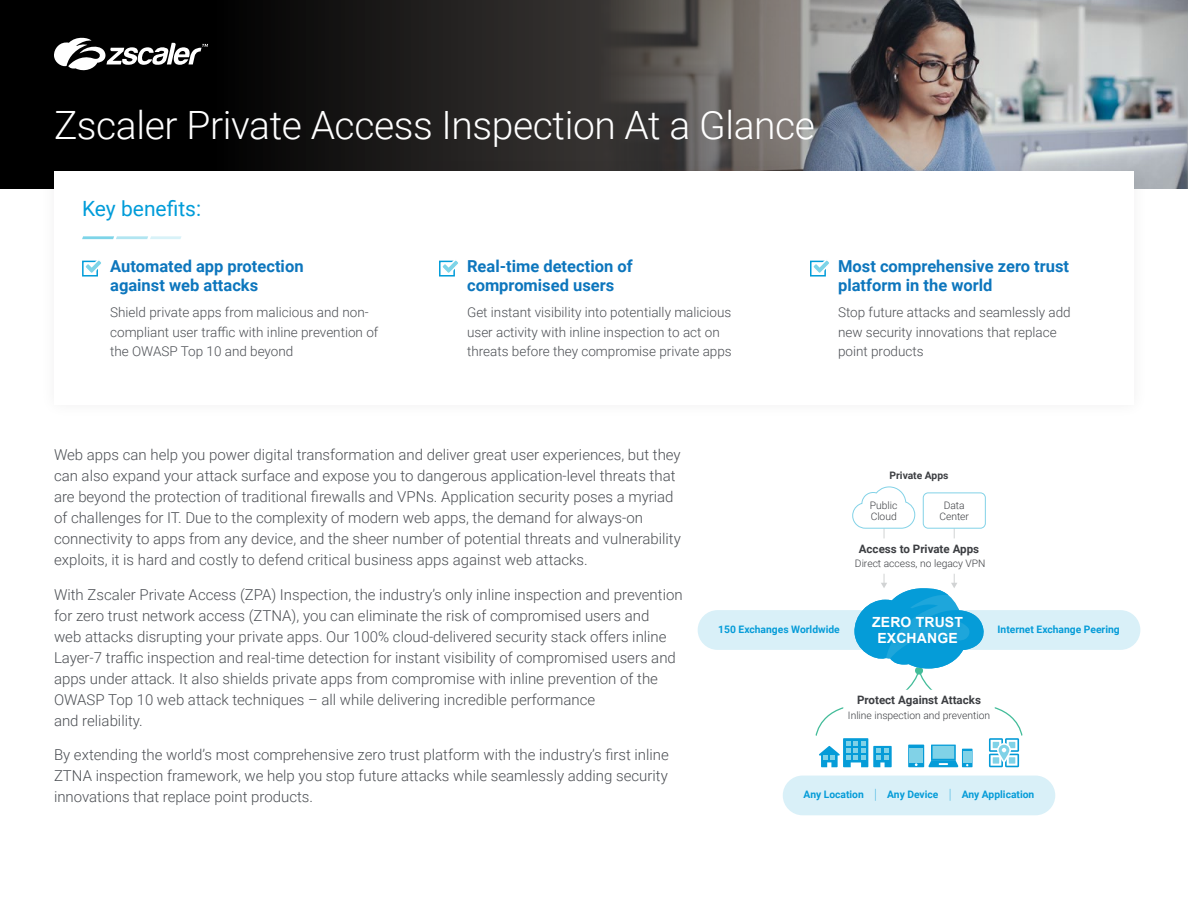
<style>
.page{position:relative;width:1188px;height:918px;background:#fff}
.page>*{position:absolute;margin:0;border:0;box-sizing:border-box;transform-origin:0 0}
.t1{font:300 39px "Roboto";letter-spacing:-.01em;color:#fff}
.t2{font:21px "Roboto";color:#009cd9}
.t3{font:700 16.5px/19.5px "Roboto";color:#0d76bd}
.t4{font:300 15px/21px "Roboto";color:#4c4f54}
.t5{font:700 13.95px/16px "Arial";letter-spacing:.01em;color:#fff;text-align:center}
.t6{font:300 13.5px/19.5px "Roboto";color:#4c4f54}
.t7{font:700 11.55px "Roboto";color:#3c3e42}
.t8{font:700 10.35px "Roboto";color:#059cd8}
.t9{font:300 10.35px/11.6px "Roboto";color:#3c3e42;text-align:center}
.t10{font:700 10.35px "Roboto";color:#3c3e42}
.s1{font-weight:100;font-size:14.1px}
</style>
<div class="page">
<div style="left:0;top:0;width:1188px;height:189px;background:#000"></div>
<svg style="left:278px;top:0;width:299px;height:157px;background:#1f1e1d"></svg>
<img style="left:577px;top:0;width:611px;height:189px">
<svg style="left:54px;top:37px;width:154px;height:34px"></svg>
<div style="left:39px;top:157px;width:1110px;height:262px;background:#231f20;opacity:.07"></div>
<div style="left:54px;top:172px;width:1080px;height:233px;background:#fff"></div>
<svg style="left:82px;top:236px;width:99px;height:3px"></svg>
<svg style="left:82px;top:261px;width:16px;height:16px"></svg>
<svg style="left:83px;top:260px;width:18px;height:15px"></svg>
<svg style="left:439px;top:261px;width:16px;height:16px"></svg>
<svg style="left:440px;top:260px;width:18px;height:15px"></svg>
<svg style="left:810px;top:261px;width:16px;height:16px"></svg>
<svg style="left:811px;top:260px;width:18px;height:15px"></svg>
<hr style="left:884px;top:528px;width:1px;height:56px;background:#d1d3d4">
<hr style="left:954px;top:528px;width:1px;height:56px;background:#d1d3d4">
<div style="left:698px;top:610px;width:442px;height:40px;background:#d9f0f8;border-radius:20px"></div>
<div style="left:838px;top:538px;width:162px;height:36px;background:#fff;border-radius:5px"></div>
<div style="left:783px;top:776px;width:272px;height:39px;background:#d9f0f8;border-radius:20px"></div>
<div style="left:923px;top:493px;width:63px;height:36px;border:1px solid #82d2e7;border-radius:5px"></div>
<svg style="left:852px;top:486px;width:63px;height:43px"></svg>
<svg style="left:815px;top:583px;width:208px;height:184px"></svg>
<h1 class="t1" style="left:54px;top:97px;width:763px">Zscaler Private Access Inspection At a Glance</h1>
<h2 class="t2" style="left:82px;top:194px;width:121px">Key benefits:</h2>
<p class="t3" style="left:110px;top:255px;width:195px">Automated app protection against web attacks</p>
<p class="t6" style="left:110px;top:302px;width:270px">Shield private apps from malicious and non&shy;compliant user traffic with inline prevention of the OWASP Top 10 and beyond</p>
<p class="t3" style="left:467px;top:255px;width:167px">Real-time detection of compromised users</p>
<p class="t6" style="left:467px;top:302px;width:266px">Get instant visibility into potentially malicious user activity with inline inspection to act on threats before they compromise private apps</p>
<p class="t3" style="left:838px;top:255px;width:232px">Most comprehensive zero trust platform in the world</p>
<p class="t6" style="left:838px;top:302px;width:234px">Stop future attacks and seamlessly add new security innovations that replace point products</p>
<p class="t4" style="left:54px;top:444px;width:628px">Web apps can help you power digital transformation and deliver great user experiences, but they can also expand your attack surface and expose you to dangerous application-level threats that are beyond the protection of traditional firewalls and VPNs. Application security poses a myriad of challenges for IT. Due to the complexity of modern web apps, the demand for always-on connectivity to apps from any device, and the sheer number of potential threats and vulnerability exploits, it is hard and costly to defend critical business apps against web attacks.</p>
<p class="t4" style="left:54px;top:583px;width:630px">With Zscaler Private Access (ZPA) Inspection, the industry’s only inline inspection and prevention for zero trust network access (ZTNA), you can eliminate the risk of compromised users and<br>web attacks disrupting your private apps. Our 100% cloud-delivered security stack offers inline Layer-7 traffic inspection and real-time detection for instant visibility of compromised users and apps under attack. It also shields private apps from compromise with inline prevention of the OWASP Top 10 web attack techniques – all while delivering incredible performance<br>and reliability.</p>
<p class="t4" style="left:54px;top:744px;width:616px;text-align:justify">By extending the world’s most comprehensive zero trust platform with the industry’s first inline ZTNA inspection framework, we help you stop future attacks while seamlessly adding security innovations that replace point products.</p>
<p class="t10" style="left:890px;top:468px;width:60px">Private Apps</p>
<p class="t9" style="left:870px;top:499px;width:29px;text-align:left">Public<br>Cloud</p>
<p class="t9" style="left:939px;top:499px;width:31px">Data<br>Center</p>
<p class="t7" style="left:859px;top:541px;width:122px">Access to Private Apps</p>
<p class="t9" style="left:855px;top:557px;width:132px">Direct access, no legacy VPN</p>
<p class="t8" style="left:718px;top:622px;width:123px">150 Exchanges Worldwide</p>
<p class="t5" style="left:872px;top:615px;width:92px">ZERO TRUST<br>EXCHANGE</p>
<p class="t8" style="left:998px;top:622px;width:124px">Internet Exchange Peering</p>
<p class="t7" style="left:857px;top:692px;width:125px">Protect Against Attacks</p>
<p class="t9" style="left:848px;top:709px;width:144px">Inline inspection and prevention</p>
<p class="t8" style="left:804px;top:787px;width:232px">Any Location <span class="s1">|</span> Any Device <span class="s1">|</span> Any Application</p>
</div>
